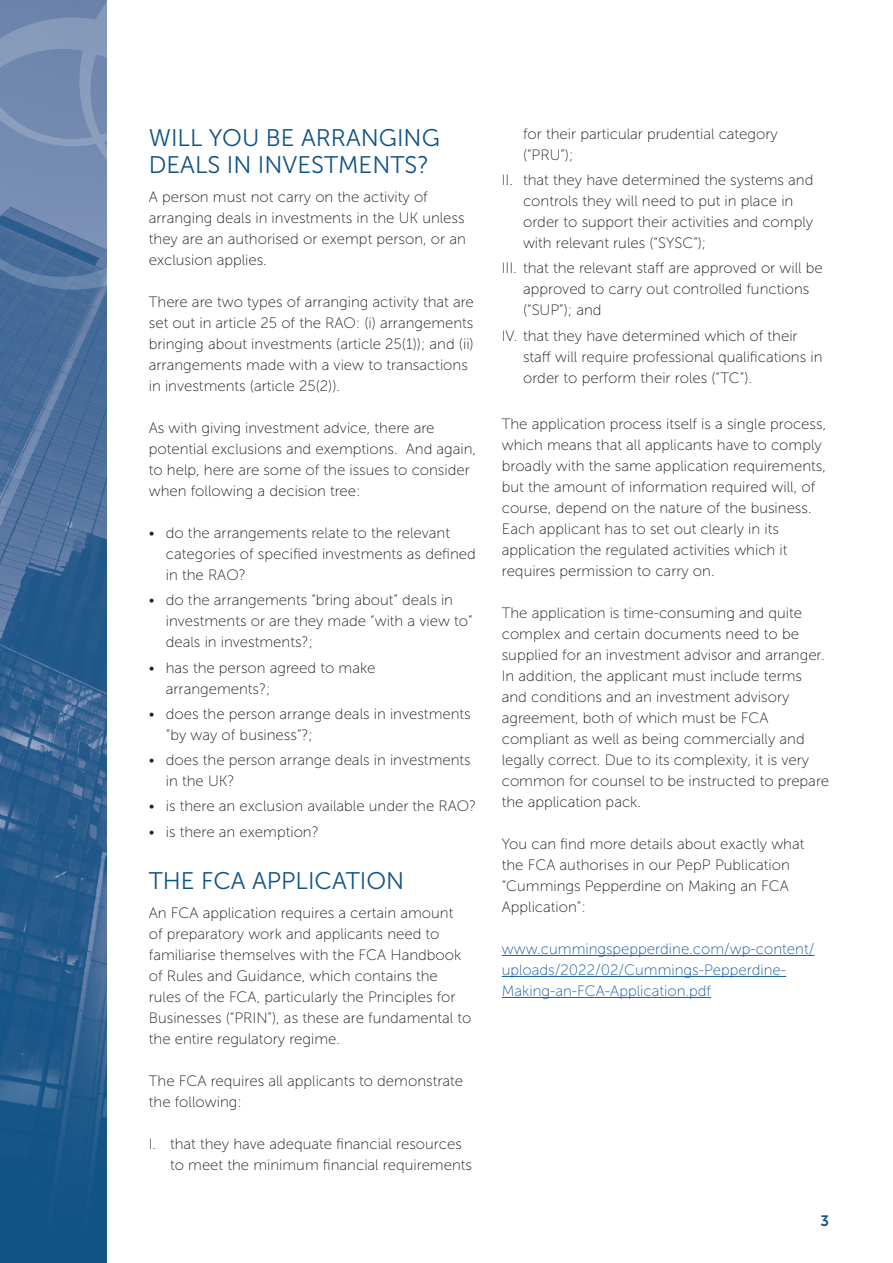
<style>
.page{position:relative;width:893px;height:1263px;background:#fff}
.page>*{position:absolute;margin:0;border:0;box-sizing:border-box;transform-origin:0 0}
.t1{font:24px/27px "Museo Sans 300";color:#115385}
.P1{font:15px/21px "Museo Sans 100";color:#231f20}
.P1-2{font:15px/21px "Museo Sans 100";color:#175d9e}
.t2{font:15px "Museo Sans 700";color:#115385}
</style>
<div class="page">
<img style="left:0;top:290px;width:106px;height:667px">
<svg style="left:0;top:957px;width:106px;height:306px;background:#1e5889"></svg>
<svg style="left:0;top:0;width:106px;height:290px;background:#6e87ad"></svg>
<hr style="left:502px;top:955px;width:312px;height:1px;background:#175d9e">
<hr style="left:502px;top:976px;width:284px;height:1px;background:#175d9e">
<hr style="left:502px;top:997px;width:209px;height:1px;background:#175d9e">
<h2 class="t1" style="left:149px;top:124px;width:293px">WILL YOU BE ARRANGING<br>DEALS IN INVESTMENTS?</h2>
<p class="P1" style="left:149px;top:187px;width:319px">A person must not carry on the activity of arranging deals in investments in the UK unless they are an authorised or exempt person, or an exclusion applies.</p>
<p class="P1" style="left:149px;top:292px;width:327px">There are two types of arranging activity that are set out in article 25 of the RAO: (i) arrangements bringing about investments (article 25(1)); and (ii) arrangements made with a view to transactions in investments (article 25(2)).</p>
<p class="P1" style="left:149px;top:418px;width:329px">As with giving investment advice, there are potential exclusions and exemptions. And again, to help, here are some of the issues to consider when following a decision tree:</p>
<p class="P1" style="left:166px;top:523px;width:312px;text-indent:-17px">• do the arrangements relate to the relevant categories of specified investments as defined in the RAO?</p>
<p class="P1" style="left:166px;top:590px;width:308px;text-indent:-17px">• do the arrangements “bring about” deals in investments or are they made “with a view to” deals in investments?;</p>
<p class="P1" style="left:166px;top:657px;width:211px;text-indent:-17px">• has the person agreed to make arrangements?;</p>
<p class="P1" style="left:166px;top:703px;width:306px;text-indent:-17px">• does the person arrange deals in investments “by way of business”?;</p>
<p class="P1" style="left:166px;top:750px;width:306px;text-indent:-17px">• does the person arrange deals in investments in the UK?</p>
<p class="P1" style="left:149px;top:796px;width:329px">• is there an exclusion available under the RAO?</p>
<p class="P1" style="left:149px;top:821px;width:171px">• is there an exemption?</p>
<h2 class="t1" style="left:149px;top:867px;width:257px">THE FCA APPLICATION</h2>
<p class="P1" style="left:149px;top:903px;width:324px">An FCA application requires a certain amount<br>of preparatory work and applicants need to familiarise themselves with the FCA Handbook of Rules and Guidance, which contains the rules of the FCA, particularly the Principles for Businesses (“PRIN”), as these are fundamental to the entire regulatory regime.</p>
<p class="P1" style="left:149px;top:1071px;width:316px">The FCA requires all applicants to demonstrate the following:</p>
<p class="P1" style="left:170px;top:1134px;width:303px;text-indent:-21px">I. that they have adequate financial resources to meet the minimum financial requirements</p>
<p class="P1" style="left:523px;top:123px;width:256px">for their particular prudential category (“PRU”);</p>
<p class="P1" style="left:523px;top:170px;width:292px;text-indent:-21px">II. that they have determined the systems and controls they will need to put in place in order to support their activities and comply with relevant rules (“SYSC”);</p>
<p class="P1" style="left:523px;top:258px;width:301px;text-indent:-21px">III. that the relevant staff are approved or will be approved to carry out controlled functions (“SUP”); and</p>
<p class="P1" style="left:523px;top:325px;width:301px;text-indent:-21px">IV. that they have determined which of their staff will require professional qualifications in order to perform their roles (“TC”).</p>
<p class="P1" style="left:502px;top:413px;width:326px">The application process itself is a single process, which means that all applicants have to comply broadly with the same application requirements, but the amount of information required will, of course, depend on the nature of the business.<br>Each applicant has to set out clearly in its application the regulated activities which it requires permission to carry on.</p>
<p class="P1" style="left:502px;top:602px;width:329px">The application is time-consuming and quite complex and certain documents need to be supplied for an investment advisor and arranger.<br>In addition, the applicant must include terms and conditions and an investment advisory agreement, both of which must be FCA compliant as well as being commercially and legally correct. Due to its complexity, it is very common for counsel to be instructed to prepare the application pack.</p>
<p class="P1" style="left:502px;top:833px;width:304px">You can find more details about exactly what the FCA authorises in our PepP Publication “Cummings Pepperdine on Making an FCA Application”:</p>
<p class="P1-2" style="left:502px;top:938px;width:314px">www.cummingspepperdine.com/wp-content/ uploads/2022/02/Cummings-Pepperdine-<br>Making-an-FCA-Application.pdf</p>
<p class="t2" style="left:821px;top:1212px;width:10px">3</p>
</div>
